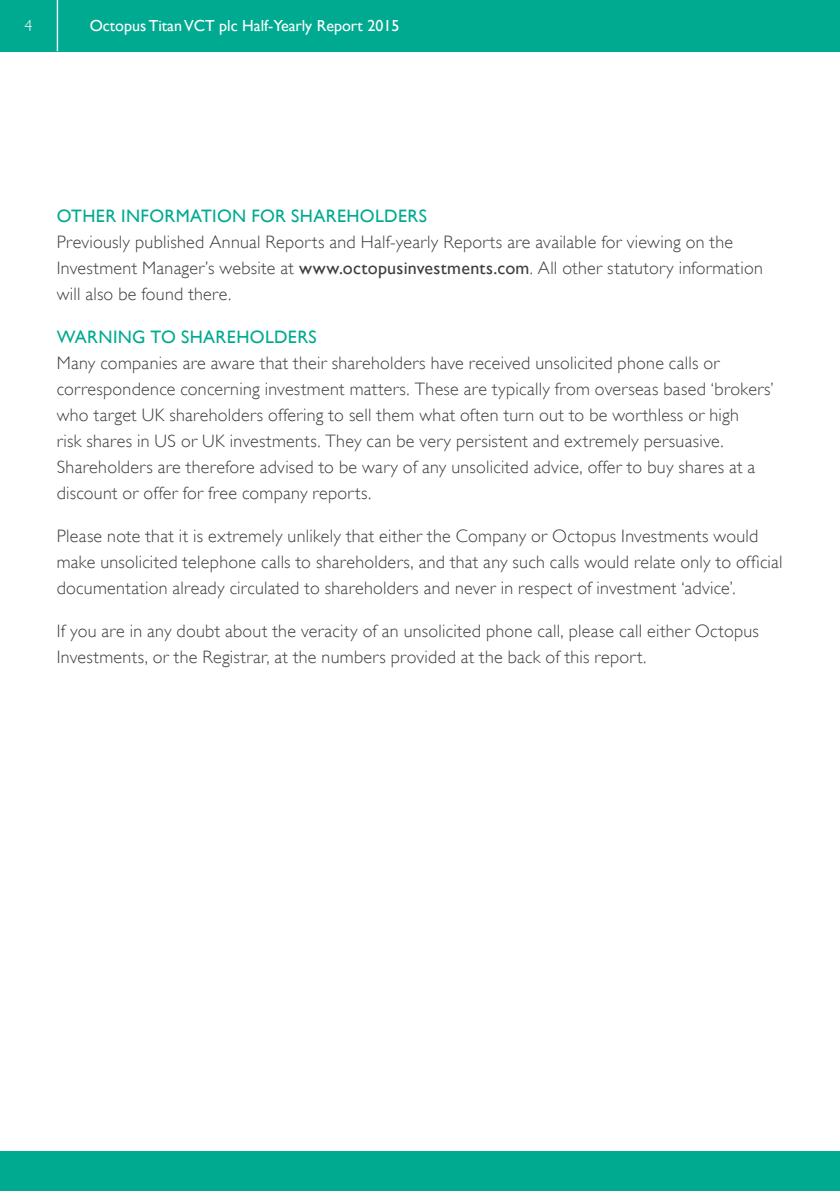
<style>
.page{position:relative;width:840px;height:1191px;background:#fff}
.page>*{position:absolute;margin:0;border:0;box-sizing:border-box;transform-origin:0 0}
.BodyCopy{font:300 18px/26px "Gill Sans";letter-spacing:.015em;color:#3e3e3f}
.t1{font:16px "Gill Sans";color:#fff}
.t2{font:300 16px "Gill Sans";color:#fff}
.s1{font-weight:400;color:#00aa90}
.s2{font-weight:400}
</style>
<div class="page">
<div style="left:0;top:0;width:839px;height:51px;background:#00aa90"></div>
<hr style="left:57px;top:0;width:1px;height:51px;background:#fff">
<div style="left:0;top:1151px;width:839px;height:40px;background:#00aa90"></div>
<p class="t2" style="left:24px;top:17px;width:9px">4</p>
<p class="t1" style="left:90px;top:16px;width:311px">Octopus Titan VCT plc Half-Yearly Report 2015</p>
<p class="BodyCopy" style="left:57px;top:203px;width:707px"><span class="s1">OTHER INFORMATION FOR SHAREHOLDERS<br></span>Previously published Annual Reports and Half-yearly Reports are available for viewing on the Investment Manager’s website at <span class="s2">www.octopusinvestments.com</span>. All other statutory information will also be found there.</p>
<p class="BodyCopy" style="left:57px;top:324px;width:718px"><span class="s1">WARNING TO SHAREHOLDERS<br></span>Many companies are aware that their shareholders have received unsolicited phone calls or correspondence concerning investment matters. These are typically from overseas based ‘brokers’ who target UK shareholders offering to sell them what often turn out to be worthless or high<br>risk shares in US or UK investments. They can be very persistent and extremely persuasive.<br>Shareholders are therefore advised to be wary of any unsolicited advice, offer to buy shares at a discount or offer for free company reports.</p>
<p class="BodyCopy" style="left:57px;top:523px;width:727px">Please note that it is extremely unlikely that either the Company or Octopus Investments would make unsolicited telephone calls to shareholders, and that any such calls would relate only to official documentation already circulated to shareholders and never in respect of investment ‘advice’.</p>
<p class="BodyCopy" style="left:57px;top:618px;width:703px">If you are in any doubt about the veracity of an unsolicited phone call, please call either Octopus<br>Investments, or the Registrar, at the numbers provided at the back of this report.</p>
</div>
